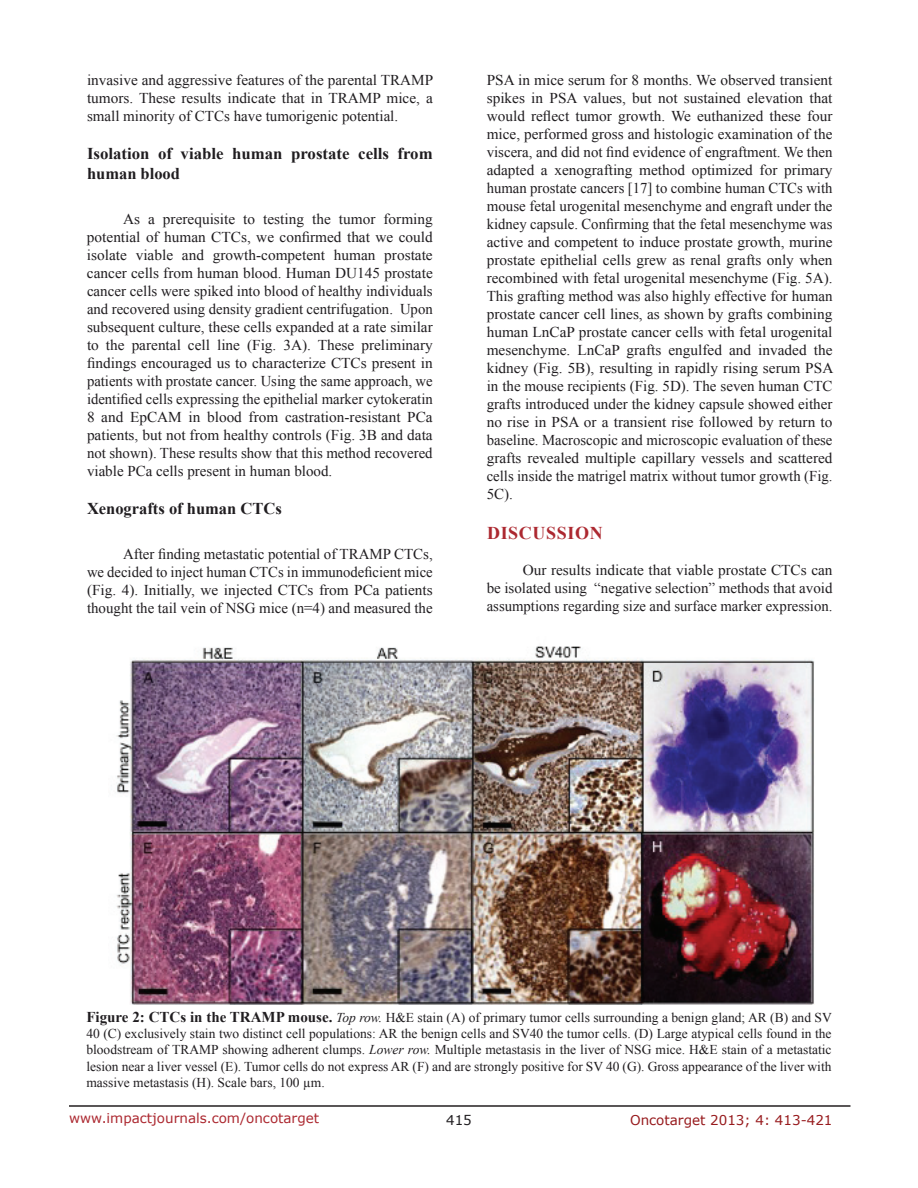
<style>
.page{position:relative;width:918px;height:1188px;background:#fff}
.page>*{position:absolute;margin:0;border:0;box-sizing:border-box;transform-origin:0 0}
.t1{font:700 18px "Times New Roman";letter-spacing:.035em;color:#ac2830}
.t2{font:700 16.5px/19.8px "Times New Roman";color:#201d20}
.t3{font:15px/18px "Times New Roman";color:#201d20;text-align:justify}
.t4{font:13.5px/16.2px "Times New Roman";color:#201d20;text-align:justify}
.t5{font:13.5px "Verdana";color:#ac2830}
.t6{font:13.5px "Verdana";color:#971a1d}
.t7{font:13.5px "Verdana";color:#201d20}
.s1{font-weight:700;font-size:15px}
.s2{font-style:italic}
</style>
<div class="page">
<hr style="left:69px;top:1105px;width:781px;height:2px;background:#231f20">
<img style="left:116px;top:646px;width:698px;height:358px">
<p class="t3" style="left:87px;top:71px;width:348px">invasive and aggressive features of the parental TRAMP tumors. These results indicate that in TRAMP mice, a small minority of CTCs have tumorigenic potential.</p>
<p class="t2" style="left:87px;top:143px;width:347px">Isolation of viable human prostate cells from human blood</p>
<p class="t3" style="left:87px;top:210px;width:347px;text-indent:36px">As a prerequisite to testing the tumor forming potential of human CTCs, we confirmed that we could isolate viable and growth-competent human prostate cancer cells from human blood. Human DU145 prostate cancer cells were spiked into blood of healthy individuals and recovered using density gradient centrifugation. Upon subsequent culture, these cells expanded at a rate similar to the parental cell line (Fig. 3A). These preliminary findings encouraged us to characterize CTCs present in patients with prostate cancer. Using the same approach, we identified cells expressing the epithelial marker cytokeratin 8 and EpCAM in blood from castration-resistant PCa patients, but not from healthy controls (Fig. 3B and data not shown). These results show that this method recovered viable PCa cells present in human blood.</p>
<p class="t2" style="left:87px;top:498px;width:196px">Xenografts of human CTCs</p>
<p class="t3" style="left:87px;top:544px;width:347px;text-indent:36px">After finding metastatic potential of TRAMP CTCs, we decided to inject human CTCs in immunodeficient mice (Fig. 4). Initially, we injected CTCs from PCa patients thought the tail vein of NSG mice (n=4) and measured the</p>
<p class="t3" style="left:487px;top:71px;width:348px">PSA in mice serum for 8 months. We observed transient spikes in PSA values, but not sustained elevation that would reflect tumor growth. We euthanized these four mice, performed gross and histologic examination of the viscera, and did not find evidence of engraftment. We then adapted a xenografting method optimized for primary human prostate cancers [17] to combine human CTCs with mouse fetal urogenital mesenchyme and engraft under the kidney capsule. Confirming that the fetal mesenchyme was active and competent to induce prostate growth, murine prostate epithelial cells grew as renal grafts only when recombined with fetal urogenital mesenchyme (Fig. 5A).<br>This grafting method was also highly effective for human prostate cancer cell lines, as shown by grafts combining human LnCaP prostate cancer cells with fetal urogenital mesenchyme. LnCaP grafts engulfed and invaded the kidney (Fig. 5B), resulting in rapidly rising serum PSA in the mouse recipients (Fig. 5D). The seven human CTC grafts introduced under the kidney capsule showed either no rise in PSA or a transient rise followed by return to baseline. Macroscopic and microscopic evaluation of these grafts revealed multiple capillary vessels and scattered cells inside the matrigel matrix without tumor growth (Fig.<br>5C).</p>
<p class="t1" style="left:487px;top:520px;width:117px">Discussion</p>
<p class="t3" style="left:487px;top:561px;width:347px;text-indent:36px">Our results indicate that viable prostate CTCs can be isolated using “negative selection” methods that avoid assumptions regarding size and surface marker expression.</p>
<p class="t4" style="left:86px;top:1009px;width:747px"><span class="s1">Figure 2: CTCs in the TRAMP mouse.</span> <span class="s2">Top row.</span> H&amp;E stain (A) of primary tumor cells surrounding a benign gland; AR (B) and SV 40 (C) exclusively stain two distinct cell populations: AR the benign cells and SV40 the tumor cells. (D) Large atypical cells found in the bloodstream of TRAMP showing adherent clumps. <span class="s2">Lower row.</span> Multiple metastasis in the liver of NSG mice. H&amp;E stain of a metastatic lesion near a liver vessel (E). Tumor cells do not express AR (F) and are strongly positive for SV 40 (G). Gross appearance of the liver with massive metastasis (H). Scale bars, 100 µm.</p>
<p class="t5" style="left:69px;top:1109px;width:252px">www.impactjournals.com/oncotarget</p>
<p class="t7" style="left:446px;top:1111px;width:27px">415</p>
<p class="t6" style="left:630px;top:1111px;width:204px">Oncotarget 2013; 4: 413-421</p>
</div>
